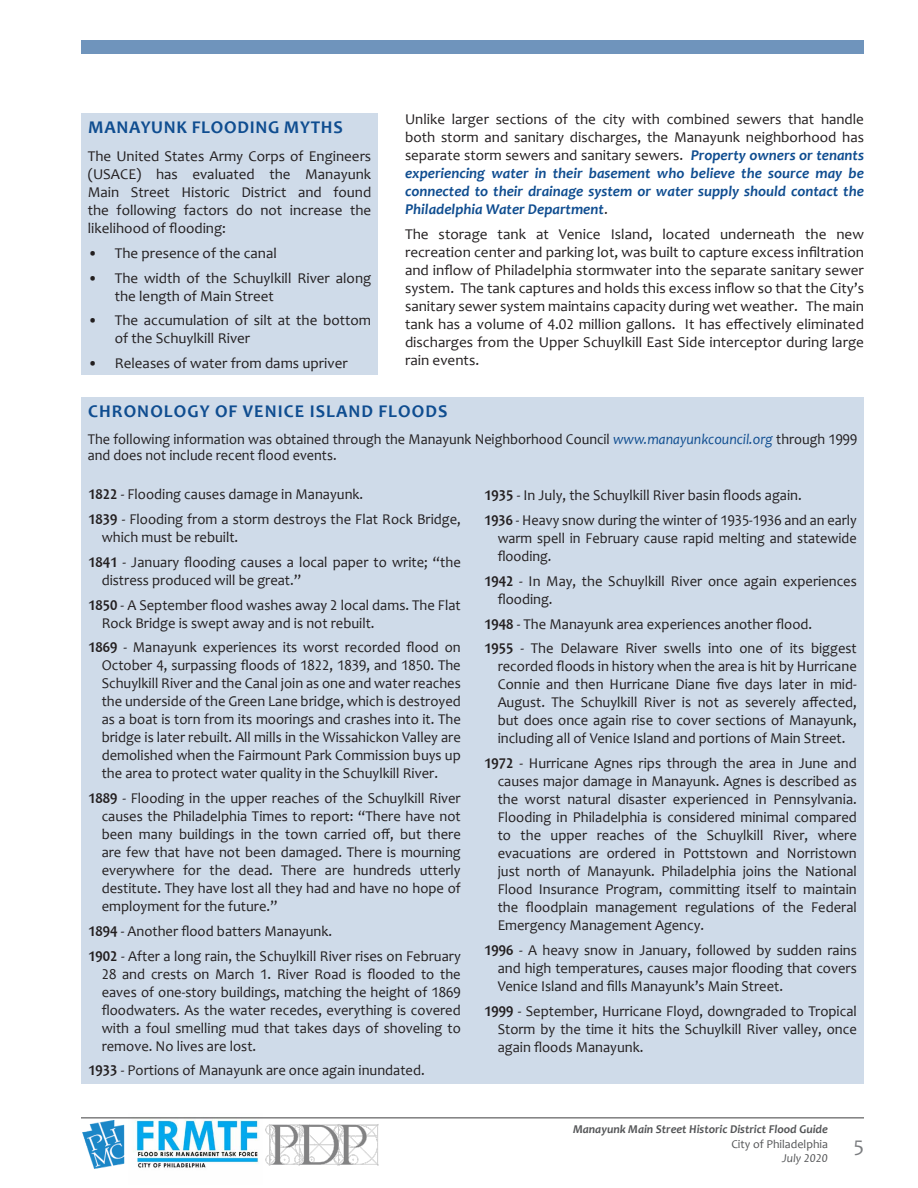
<style>
.page{position:relative;width:918px;height:1188px;background:#fff}
.page>*{position:absolute;margin:0;border:0;box-sizing:border-box;transform-origin:0 0}
.t1{font:21px "Candara";color:#7a7c7f}
.Sidebar_Heading{font:700 18px "Candara";letter-spacing:.06em;color:#0f4d90}
.Sidebar_Heading-2{font:700 18px "Candara";letter-spacing:.04em;color:#0f4d90}
.PDP_Body{font:15px/18px "Candara";color:#231f20;text-align:justify}
.Body{font:15px/18px "Candara";color:#231f20;text-align:justify}
.Body-2{font:italic 700 15px/18px "Candara";color:#0f4d90;text-align:justify}
.PDP_Body-2{font:15px/18px "Candara";color:#231f20;scale:.95 1}
.t2{font:italic 700 12px "Candara";color:#545557}
.t3{font:12px "Candara";color:#545557}
.t4{font:italic 12px "Candara";color:#545557}
.s1{font-weight:400;font-style:normal;color:#231f20}
.s2{font-style:italic;color:#0f4d90}
.s3{font-weight:700}
</style>
<div class="page">
<img style="left:265px;top:1124px;width:114px;height:42px">
<div style="left:81px;top:40px;width:783px;height:14px;background:#6f94bc"></div>
<img style="left:82px;top:1120px;width:43px;height:49px">
<img style="left:128px;top:1117px;width:134px;height:51px">
<hr style="left:81px;top:1118px;width:783px;height:1px;background:#3e3e3f">
<div style="left:81px;top:397px;width:783px;height:687px;background:#cfdbe9"></div>
<div style="left:81px;top:113px;width:297px;height:262px;background:#cfdbe9"></div>
<p class="Sidebar_Heading-2" style="left:88px;top:116px;width:256px">MANAYUNK FLOODING MYTHS</p>
<p class="Body" style="left:88px;top:147px;width:285px">The United States Army Corps of Engineers (USACE) has evaluated the Manayunk Main Street Historic District and found the following factors do not increase the likelihood of flooding:</p>
<p class="PDP_Body" style="left:88px;top:244px;width:191px">• The presence of the canal</p>
<p class="PDP_Body" style="left:115px;top:269px;width:258px;text-indent:-27px">• The width of the Schuylkill River along the length of Main Street</p>
<p class="PDP_Body" style="left:115px;top:311px;width:258px;text-indent:-27px">• The accumulation of silt at the bottom of the Schuylkill River</p>
<p class="PDP_Body" style="left:88px;top:354px;width:261px">• Releases of water from dams upriver</p>
<p class="Body-2" style="left:405px;top:110px;width:461px"><span class="s1">Unlike larger sections of the city with combined sewers that handle both storm and sanitary discharges, the Manayunk neighborhood has separate storm sewers and sanitary sewers.</span> Property owners or tenants experiencing water in their basement who believe the source may be connected to their drainage system or water supply should contact the Philadelphia Water Department<span class="s1">.</span></p>
<p class="Body" style="left:405px;top:225px;width:461px">The storage tank at Venice Island, located underneath the new recreation center and parking lot, was built to capture excess infiltration and inflow of Philadelphia stormwater into the separate sanitary sewer system. The tank captures and holds this excess inflow so that the City’s sanitary sewer system maintains capacity during wet weather. The main tank has a volume of 4.02 million gallons. It has effectively eliminated discharges from the Upper Schuylkill East Side interceptor during large rain events.</p>
<p class="Sidebar_Heading" style="left:88px;top:400px;width:361px">CHRONOLOGY OF VENICE ISLAND FLOODS</p>
<p class="PDP_Body-2" style="left:88px;top:430px;width:811px;line-height:16.5px">The following information was obtained through the Manayunk Neighborhood Council <span class="s2">www.manayunkcouncil.org</span> through 1999 and does not include recent flood events.</p>
<p class="PDP_Body" style="left:88px;top:485px;width:277px"><span class="s3">1822</span> - Flooding causes damage in Manayunk.</p>
<p class="PDP_Body" style="left:102px;top:510px;width:361px;text-indent:-14px"><span class="s3">1839</span> - Flooding from a storm destroys the Flat Rock Bridge, which must be rebuilt.</p>
<p class="PDP_Body" style="left:102px;top:553px;width:361px;text-indent:-14px"><span class="s3">1841</span> - January flooding causes a local paper to write; “the distress produced will be great.”</p>
<p class="PDP_Body" style="left:102px;top:596px;width:361px;text-indent:-14px"><span class="s3">1850</span> - A September flood washes away 2 local dams. The Flat<br>Rock Bridge is swept away and is not rebuilt.</p>
<p class="PDP_Body" style="left:102px;top:638px;width:361px;text-indent:-14px"><span class="s3">1869</span> - Manayunk experiences its worst recorded flood on October 4, surpassing floods of 1822, 1839, and 1850. The Schuylkill River and the Canal join as one and water reaches the underside of the Green Lane bridge, which is destroyed as a boat is torn from its moorings and crashes into it. The bridge is later rebuilt. All mills in the Wissahickon Valley are demolished when the Fairmount Park Commission buys up the area to protect water quality in the Schuylkill River.</p>
<p class="PDP_Body" style="left:102px;top:789px;width:361px;text-indent:-14px"><span class="s3">1889</span> - Flooding in the upper reaches of the Schuylkill River causes the Philadelphia Times to report: “There have not been many buildings in the town carried off, but there are few that have not been damaged. There is mourning everywhere for the dead. There are hundreds utterly destitute. They have lost all they had and have no hope of employment for the future.”</p>
<p class="PDP_Body" style="left:88px;top:922px;width:246px"><span class="s3">1894</span> - Another flood batters Manayunk.</p>
<p class="PDP_Body" style="left:102px;top:947px;width:361px;text-indent:-14px"><span class="s3">1902</span> - After a long rain, the Schuylkill River rises on February 28 and crests on March 1. River Road is flooded to the eaves of one-story buildings, matching the height of 1869 floodwaters. As the water recedes, everything is covered with a foul smelling mud that takes days of shoveling to remove. No lives are lost.</p>
<p class="PDP_Body" style="left:88px;top:1061px;width:338px"><span class="s3">1933</span> - Portions of Manayunk are once again inundated.</p>
<p class="PDP_Body" style="left:484px;top:486px;width:319px"><span class="s3">1935</span> - In July, the Schuylkill River basin floods again.</p>
<p class="PDP_Body-2" style="left:498px;top:511px;width:379px;text-align:justify;text-indent:-14px"><span class="s3">1936</span> - Heavy snow during the winter of 1935-1936 and an early warm spell in February cause rapid melting and statewide flooding.</p>
<p class="PDP_Body" style="left:498px;top:572px;width:361px;text-indent:-14px"><span class="s3">1942</span> - In May, the Schuylkill River once again experiences flooding.</p>
<p class="PDP_Body" style="left:484px;top:615px;width:329px"><span class="s3">1948</span> - The Manayunk area experiences another flood.</p>
<p class="PDP_Body" style="left:498px;top:639px;width:361px;text-indent:-14px"><span class="s3">1955</span> - The Delaware River swells into one of its biggest recorded floods in history when the area is hit by Hurricane Connie and then Hurricane Diane five days later in mid-August. The Schuylkill River is not as severely affected, but does once again rise to cover sections of Manayunk, including all of Venice Island and portions of Main Street.</p>
<p class="PDP_Body" style="left:498px;top:754px;width:361px;text-indent:-14px"><span class="s3">1972</span> - Hurricane Agnes rips through the area in June and causes major damage in Manayunk. Agnes is described as the worst natural disaster experienced in Pennsylvania.<br>Flooding in Philadelphia is considered minimal compared to the upper reaches of the Schuylkill River, where evacuations are ordered in Pottstown and Norristown just north of Manayunk. Philadelphia joins the National Flood Insurance Program, committing itself to maintain the floodplain management regulations of the Federal Emergency Management Agency.</p>
<p class="PDP_Body" style="left:498px;top:941px;width:361px;text-indent:-14px"><span class="s3">1996</span> - A heavy snow in January, followed by sudden rains and high temperatures, causes major flooding that covers Venice Island and fills Manayunk’s Main Street.</p>
<p class="PDP_Body" style="left:498px;top:1002px;width:361px;text-indent:-14px"><span class="s3">1999</span> - September, Hurricane Floyd, downgraded to Tropical Storm by the time it hits the Schuylkill River valley, once again floods Manayunk.</p>
<p class="t2" style="left:573px;top:1122px;width:256px">Manayunk Main Street Historic District Flood Guide</p>
<p class="t3" style="left:731px;top:1136px;width:98px">City of Philadelphia</p>
<p class="t4" style="left:782px;top:1151px;width:47px">July 2020</p>
<h1 class="t1" style="left:853px;top:1134px;width:12px">5</h1>
</div>
